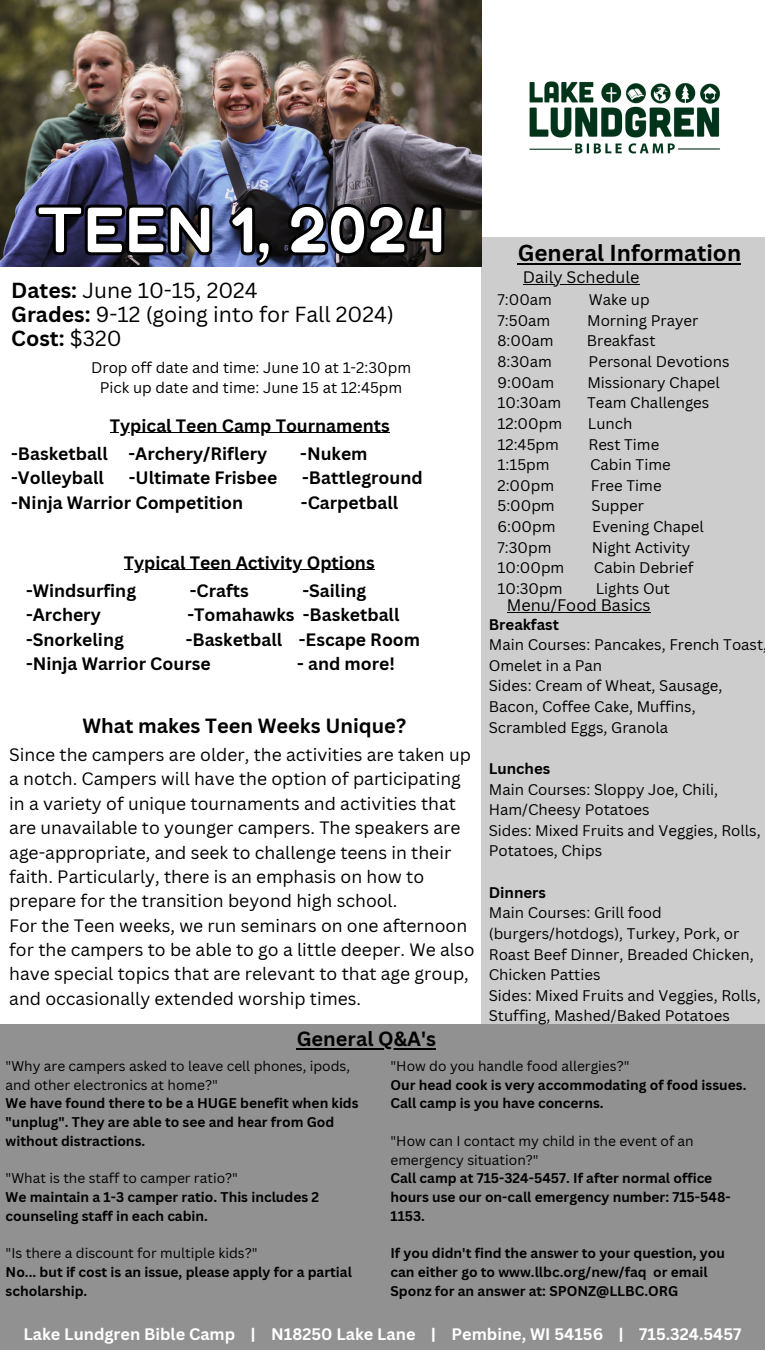
<style>
.page{position:relative;width:765px;height:1350px;background:#fff}
.page>*{position:absolute;margin:0;border:0;box-sizing:border-box;transform-origin:0 0}
.t1{font:65px "Fredoka One";color:#fff}
.t2{font:700 22.5px "Canva Sans";color:#000}
.t3{font:21.25px "Canva Sans";color:#000}
.t4{font:700 21.25px "Canva Sans";color:#000}
.t5{font:700 20px "Canva Sans";color:#000}
.t6{font:17.5px/24.4px "Canva Sans";color:#000}
.t7{font:700 17.5px "Canva Sans";color:#000}
.t8{font:700 16.25px "Canva Sans";color:#fff}
.t9{font:16.25px "Canva Sans";color:#000}
.t10{font:15px/20.6px "Canva Sans";color:#000}
.t11{font:700 15px "Canva Sans";color:#000}
.t12{font:700 13.75px/18.8px "Canva Sans";color:#000}
.t13{font:13.75px/18.8px "Canva Sans";color:#000}
.s1{font-weight:700}
.s2{font-weight:400}
</style>
<div class="page">
<div style="left:481px;top:238px;width:284px;height:789px;background:#cdcdcd"></div>
<img style="left:0;top:0;width:482px;height:266px">
<img style="left:529px;top:81px;width:191px;height:73px">
<div style="left:0;top:1025px;width:765px;height:325px;background:#919191"></div>
<svg style="left:34px;top:202px;width:412px;height:65px;background:#2a2c42"></svg>
<hr style="left:110px;top:432px;width:280px;height:1px;background:#000">
<hr style="left:518px;top:263px;width:223px;height:2px;background:#000">
<hr style="left:523px;top:284px;width:117px;height:1px;background:#000">
<hr style="left:507px;top:612px;width:144px;height:1px;background:#000">
<hr style="left:297px;top:1048px;width:139px;height:2px;background:#000">
<hr style="left:124px;top:570px;width:251px;height:1px;background:#000">
<p class="t1" style="left:36px;top:190px;width:411px">TEEN 1, 2024</p>
<p class="t3" style="left:11px;top:275px;width:248px"><span class="s1">Dates:</span> June 10-15, 2024</p>
<p class="t3" style="left:11px;top:299px;width:384px"><span class="s1">Grades:</span> 9-12 (going into for Fall 2024)</p>
<p class="t4" style="left:11px;top:324px;width:112px">Cost: <span class="s2">$320</span></p>
<p class="t10" style="left:91px;top:357px;width:322px">Drop off date and time: June 10 at 1-2:30pm</p>
<p class="t10" style="left:100px;top:377px;width:304px">Pick up date and time: June 15 at 12:45pm</p>
<p class="t7" style="left:110px;top:413px;width:281px">Typical Teen Camp Tournaments</p>
<p class="t7" style="left:11px;top:441px;width:258px">-Basketball -Archery/Riflery</p>
<p class="t7" style="left:300px;top:441px;width:69px">-Nukem</p>
<p class="t7" style="left:11px;top:466px;width:94px">-Volleyball</p>
<p class="t7" style="left:129px;top:466px;width:150px">-Ultimate Frisbee</p>
<p class="t7" style="left:302px;top:466px;width:122px">-Battleground</p>
<p class="t7" style="left:11px;top:490px;width:234px">-Ninja Warrior Competition</p>
<p class="t7" style="left:301px;top:490px;width:99px">-Carpetball</p>
<p class="t7" style="left:124px;top:550px;width:252px">Typical Teen Activity Options</p>
<p class="t7" style="left:26px;top:578px;width:112px">-Windsurfing</p>
<p class="t7" style="left:190px;top:578px;width:61px">-Crafts</p>
<p class="t7" style="left:303px;top:578px;width:65px">-Sailing</p>
<p class="t7" style="left:26px;top:603px;width:76px">-Archery</p>
<p class="t7" style="left:187px;top:603px;width:214px">-Tomahawks -Basketball</p>
<p class="t7" style="left:26px;top:627px;width:99px">-Snorkeling</p>
<p class="t7" style="left:186px;top:627px;width:236px">-Basketball -Escape Room</p>
<p class="t7" style="left:26px;top:651px;width:186px">-Ninja Warrior Course</p>
<p class="t7" style="left:297px;top:651px;width:99px">- and more!</p>
<p class="t5" style="left:82px;top:712px;width:325px">What makes Teen Weeks Unique?</p>
<p class="t6" style="left:9px;top:742px;width:463px">Since the campers are older, the activities are taken up a notch. Campers will have the option of participating in a variety of unique tournaments and activities that are unavailable to younger campers. The speakers are age-appropriate, and seek to challenge teens in their faith. Particularly, there is an emphasis on how to prepare for the transition beyond high school.</p>
<p class="t6" style="left:9px;top:913px;width:467px">For the Teen weeks, we run seminars on one afternoon for the campers to be able to go a little deeper. We also have special topics that are relevant to that age group, and occasionally extended worship times.</p>
<p class="t2" style="left:518px;top:237px;width:225px">General Information</p>
<p class="t10" style="left:497px;top:289px;width:56px">7:00am</p>
<p class="t10" style="left:589px;top:289px;width:62px">Wake up</p>
<p class="t10" style="left:497px;top:310px;width:54px">7:50am</p>
<p class="t10" style="left:587px;top:310px;width:113px">Morning Prayer</p>
<p class="t10" style="left:497px;top:330px;width:58px">8:00am</p>
<p class="t10" style="left:587px;top:330px;width:70px">Breakfast</p>
<p class="t10" style="left:497px;top:351px;width:56px">8:30am</p>
<p class="t10" style="left:589px;top:351px;width:143px">Personal Devotions</p>
<p class="t10" style="left:497px;top:372px;width:58px">9:00am</p>
<p class="t10" style="left:587px;top:372px;width:134px">Missionary Chapel</p>
<p class="t10" style="left:497px;top:392px;width:65px">10:30am</p>
<p class="t10" style="left:587px;top:392px;width:124px">Team Challenges</p>
<p class="t10" style="left:497px;top:413px;width:66px">12:00pm</p>
<p class="t10" style="left:588px;top:413px;width:46px">Lunch</p>
<p class="t10" style="left:497px;top:433px;width:63px">12:45pm</p>
<p class="t10" style="left:588px;top:433px;width:72px">Rest Time</p>
<p class="t10" style="left:497px;top:454px;width:54px">1:15pm</p>
<p class="t10" style="left:590px;top:454px;width:82px">Cabin Time</p>
<p class="t10" style="left:497px;top:475px;width:58px">2:00pm</p>
<p class="t10" style="left:591px;top:475px;width:72px">Free Time</p>
<p class="t10" style="left:497px;top:495px;width:59px">5:00pm</p>
<p class="t10" style="left:592px;top:495px;width:54px">Supper</p>
<p class="t10" style="left:497px;top:516px;width:60px">6:00pm</p>
<p class="t10" style="left:592px;top:516px;width:113px">Evening Chapel</p>
<p class="t10" style="left:497px;top:537px;width:55px">7:30pm</p>
<p class="t10" style="left:592px;top:537px;width:100px">Night Activity</p>
<p class="t10" style="left:497px;top:557px;width:68px">10:00pm</p>
<p class="t10" style="left:594px;top:557px;width:101px">Cabin Debrief</p>
<p class="t10" style="left:497px;top:578px;width:67px">10:30pm</p>
<p class="t10" style="left:596px;top:578px;width:76px">Lights Out</p>
<p class="t9" style="left:523px;top:266px;width:118px">Daily Schedule</p>
<p class="t9" style="left:507px;top:594px;width:145px">Menu/Food Basics</p>
<p class="t11" style="left:489px;top:614px;width:72px">Breakfast</p>
<p class="t10" style="left:489px;top:634px;width:280px">Main Courses: Pancakes, French Toast,<br>Omelet in a Pan</p>
<p class="t10" style="left:489px;top:675px;width:235px">Sides: Cream of Wheat, Sausage,<br>Bacon, Coffee Cake, Muffins,<br>Scrambled Eggs, Granola</p>
<p class="t11" style="left:489px;top:758px;width:63px">Lunches</p>
<p class="t10" style="left:489px;top:778px;width:231px">Main Courses: Sloppy Joe, Chili,<br>Ham/Cheesy Potatoes</p>
<p class="t10" style="left:489px;top:820px;width:273px">Sides: Mixed Fruits and Veggies, Rolls,<br>Potatoes, Chips</p>
<p class="t11" style="left:489px;top:882px;width:59px">Dinners</p>
<p class="t10" style="left:489px;top:902px;width:266px">Main Courses: Grill food (burgers/hotdogs), Turkey, Pork, or<br>Roast Beef Dinner, Breaded Chicken,<br>Chicken Patties</p>
<p class="t10" style="left:489px;top:985px;width:273px">Sides: Mixed Fruits and Veggies, Rolls,<br>Stuffing, Mashed/Baked Potatoes</p>
<p class="t5" style="left:297px;top:1024px;width:141px">General Q&amp;A's</p>
<p class="t13" style="left:6px;top:1056px;width:346px">"Why are campers asked to leave cell phones, ipods, and other electronics at home?"</p>
<p class="t12" style="left:6px;top:1094px;width:355px">We have found there to be a HUGE benefit when kids "unplug". They are able to see and hear from God without distractions.</p>
<p class="t13" style="left:6px;top:1169px;width:234px">"What is the staff to camper ratio?"</p>
<p class="t12" style="left:6px;top:1187px;width:315px">We maintain a 1-3 camper ratio. This includes 2 counseling staff in each cabin.</p>
<p class="t13" style="left:6px;top:1244px;width:254px">"Is there a discount for multiple kids?"</p>
<p class="t12" style="left:6px;top:1262px;width:348px">No... but if cost is an issue, please apply for a partial scholarship.</p>
<p class="t13" style="left:390px;top:1056px;width:241px">"How do you handle food allergies?"</p>
<p class="t12" style="left:390px;top:1075px;width:358px">Our head cook is very accommodating of food issues.<br>Call camp is you have concerns.</p>
<p class="t13" style="left:390px;top:1131px;width:305px">"How can I contact my child in the event of an emergency situation?"</p>
<p class="t12" style="left:390px;top:1169px;width:342px">Call camp at 715-324-5457. If after normal office hours use our on-call emergency number: 715-548-<br>1153.</p>
<p class="t12" style="left:390px;top:1244px;width:336px">If you didn't find the answer to your question, you can either go to www.llbc.org/new/faq or email<br>Sponz for an answer at: SPONZ@LLBC.ORG</p>
<p class="t8" style="left:24px;top:1322px;width:719px">Lake Lundgren Bible Camp | N18250 Lake Lane | Pembine, WI 54156 | 715.324.5457</p>
</div>
